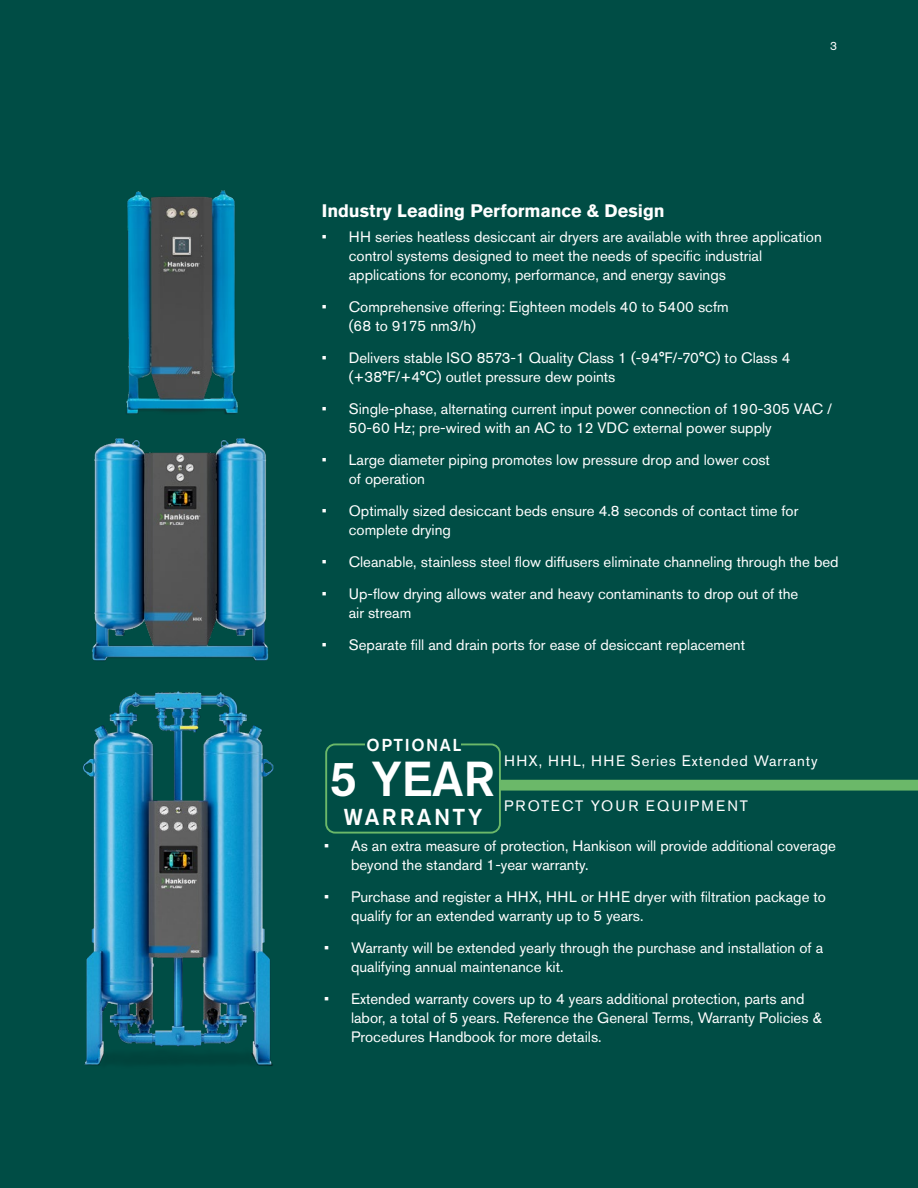
<style>
.page{position:relative;width:918px;height:1188px;background:#004d45}
.page>*{position:absolute;margin:0;border:0;box-sizing:border-box;transform-origin:0 0}
.t1{font:500 48.6px "Akzidenz Grotesk Pro";color:#fff}
.t2{font:500 22.8px "Akzidenz Grotesk Pro";letter-spacing:.1em;color:#fff}
.Paragraph_Headline{font:700 18px "Akzidenz Grotesk Pro";letter-spacing:-.005em;color:#fff}
.t3{font:500 17.1px "Akzidenz Grotesk Pro";letter-spacing:.09em;color:#fff}
.Table_Header_Bold{font:15px/18.8px "Akzidenz Grotesk Pro";color:#fff}
.Table_Header_Bold-2{font:15px "Akzidenz Grotesk Pro";letter-spacing:.06em;color:#fff}
.Table_Header_Bold-3{font:15px "Akzidenz Grotesk Pro";letter-spacing:.14em;color:#fff}
.Page_Numbers__Akzide{font:12px "Akzidenz Grotesk Pro";color:#fff}
</style>
<div class="page">
<img style="left:83px;top:691px;width:191px;height:375px">
<img style="left:126px;top:190px;width:112px;height:224px">
<img style="left:92px;top:438px;width:177px;height:223px">
<svg style="left:501px;top:780px;width:417px;height:11px;background:#66b367"></svg>
<div style="left:325px;top:743px;width:176px;height:91px;border:2px solid #6bb869;border-radius:9px"></div>
<div style="left:365px;top:735px;width:96px;height:41px;background:#004d45"></div>
<p class="Page_Numbers__Akzide" style="left:830px;top:38px;width:8px">3</p>
<p class="Paragraph_Headline" style="left:322px;top:199px;width:344px">Industry Leading Performance &amp; Design</p>
<p class="Table_Header_Bold" style="left:349px;top:228px;width:475px;text-indent:-27px">• HH series heatless desiccant air dryers are available with three application control systems designed to meet the needs of specific industrial applications for economy, performance, and energy savings</p>
<p class="Table_Header_Bold" style="left:349px;top:297px;width:381px;text-indent:-27px">• Comprehensive offering: Eighteen models 40 to 5400 scfm (68 to 9175 nm3/h)</p>
<p class="Table_Header_Bold" style="left:349px;top:348px;width:443px;text-indent:-27px">• Delivers stable ISO 8573-1 Quality Class 1 (-94°F/-70°C) to Class 4 (+38°F/+4°C) outlet pressure dew points</p>
<p class="Table_Header_Bold" style="left:349px;top:399px;width:485px;text-indent:-27px">• Single-phase, alternating current input power connection of 190-305 VAC /<br>50-60 Hz; pre-wired with an AC to 12 VDC external power supply</p>
<p class="Table_Header_Bold" style="left:349px;top:450px;width:423px;text-indent:-27px">• Large diameter piping promotes low pressure drop and lower cost of operation</p>
<p class="Table_Header_Bold" style="left:349px;top:501px;width:451px;text-indent:-27px">• Optimally sized desiccant beds ensure 4.8 seconds of contact time for complete drying</p>
<p class="Table_Header_Bold" style="left:322px;top:552px;width:518px">• Cleanable, stainless steel flow diffusers eliminate channeling through the bed</p>
<p class="Table_Header_Bold" style="left:349px;top:585px;width:451px;text-indent:-27px">• Up-flow drying allows water and heavy contaminants to drop out of the air stream</p>
<p class="Table_Header_Bold" style="left:322px;top:636px;width:425px">• Separate fill and drain ports for ease of desiccant replacement</p>
<p class="t3" style="left:367px;top:734px;width:96px">OPTIONAL</p>
<p class="t1" style="left:330px;top:747px;width:167px">5 YEAR</p>
<p class="Table_Header_Bold-2" style="left:504px;top:751px;width:315px">HHX, HHL, HHE Series Extended Warranty</p>
<p class="Table_Header_Bold-3" style="left:504px;top:796px;width:246px">PROTECT YOUR EQUIPMENT</p>
<p class="t2" style="left:344px;top:802px;width:140px">WARRANTY</p>
<p class="Table_Header_Bold" style="left:351px;top:837px;width:487px;text-indent:-27px">• As an extra measure of protection, Hankison will provide additional coverage beyond the standard 1-year warranty.</p>
<p class="Table_Header_Bold" style="left:351px;top:888px;width:477px;text-indent:-27px">• Purchase and register a HHX, HHL or HHE dryer with filtration package to qualify for an extended warranty up to 5 years.</p>
<p class="Table_Header_Bold" style="left:351px;top:939px;width:474px;text-indent:-27px">• Warranty will be extended yearly through the purchase and installation of a qualifying annual maintenance kit.</p>
<p class="Table_Header_Bold" style="left:351px;top:990px;width:472px;text-indent:-27px">• Extended warranty covers up to 4 years additional protection, parts and labor, a total of 5 years. Reference the General Terms, Warranty Policies &amp;<br>Procedures Handbook for more details.</p>
</div>
